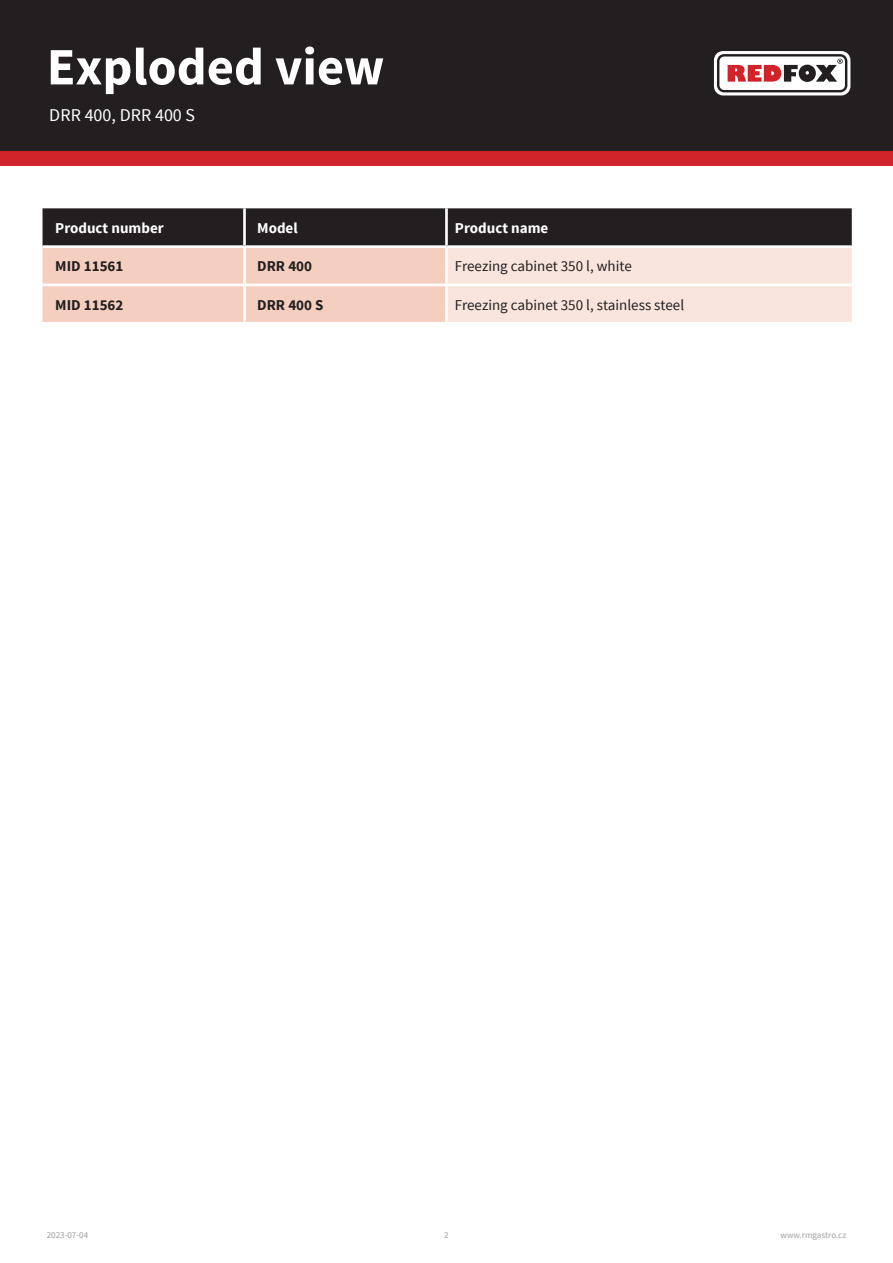
<style>
.page{position:relative;width:893px;height:1263px;background:#fff}
.page>*{position:absolute;margin:0;border:0;box-sizing:border-box;transform-origin:0 0}
.t1{font:700 52.5px "Source Sans Pro";color:#fff}
.t2{font:18px "Source Sans Pro";color:#fff}
.t3{font:15px "Source Sans Pro";color:#231f20}
.t4{font:700 15px "Source Sans Pro";color:#fff}
.t5{font:700 15px "Source Sans Pro";color:#231f20}
.t6{font:9px "Source Sans Pro";color:#9d9fa2}
.t7{font:9px "Source Sans Pro";color:#9b9da0}
</style>
<div class="page">
<div style="left:0;top:0;width:893px;height:166px;background:#d1232a"></div>
<div style="left:0;top:0;width:893px;height:151px;background:#231f20"></div>
<svg style="left:714px;top:51px;width:136px;height:44px"></svg>
<svg style="left:43px;top:208px;width:809px;height:114px;background:#af9b94"></svg>
<hr style="left:43px;top:245px;width:201px;height:3px;background:#fff">
<hr style="left:244px;top:245px;width:202px;height:3px;background:#fff">
<hr style="left:446px;top:245px;width:406px;height:3px;background:#fff">
<hr style="left:43px;top:284px;width:201px;height:2px;background:#fff">
<hr style="left:244px;top:284px;width:202px;height:2px;background:#fff">
<hr style="left:446px;top:284px;width:406px;height:2px;background:#fff">
<hr style="left:243px;top:208px;width:3px;height:37px;background:#fff">
<hr style="left:243px;top:248px;width:3px;height:36px;background:#fff">
<hr style="left:243px;top:286px;width:3px;height:36px;background:#fff">
<hr style="left:445px;top:208px;width:3px;height:37px;background:#fff">
<hr style="left:445px;top:248px;width:3px;height:36px;background:#fff">
<hr style="left:445px;top:286px;width:3px;height:36px;background:#fff">
<h1 class="t1" style="left:47px;top:33px;width:339px">Exploded view</h1>
<p class="t2" style="left:49px;top:104px;width:147px">DRR 400, DRR 400 S</p>
<p class="t4" style="left:55px;top:218px;width:110px">Product number</p>
<p class="t4" style="left:257px;top:218px;width:42px">Model</p>
<p class="t4" style="left:455px;top:218px;width:95px">Product name</p>
<p class="t5" style="left:55px;top:257px;width:70px">MID 11561</p>
<p class="t5" style="left:257px;top:257px;width:56px">DRR 400</p>
<p class="t3" style="left:455px;top:257px;width:178px">Freezing cabinet 350 l, white</p>
<p class="t5" style="left:55px;top:295px;width:70px">MID 11562</p>
<p class="t5" style="left:257px;top:295px;width:68px">DRR 400 S</p>
<p class="t3" style="left:455px;top:295px;width:231px">Freezing cabinet 350 l, stainless steel</p>
<p class="t7" style="left:47px;top:1229px;width:43px">2023-07-04</p>
<p class="t6" style="left:444px;top:1229px;width:6px">2</p>
<p class="t6" style="left:781px;top:1229px;width:67px">www.rmgastro.cz</p>
</div>
